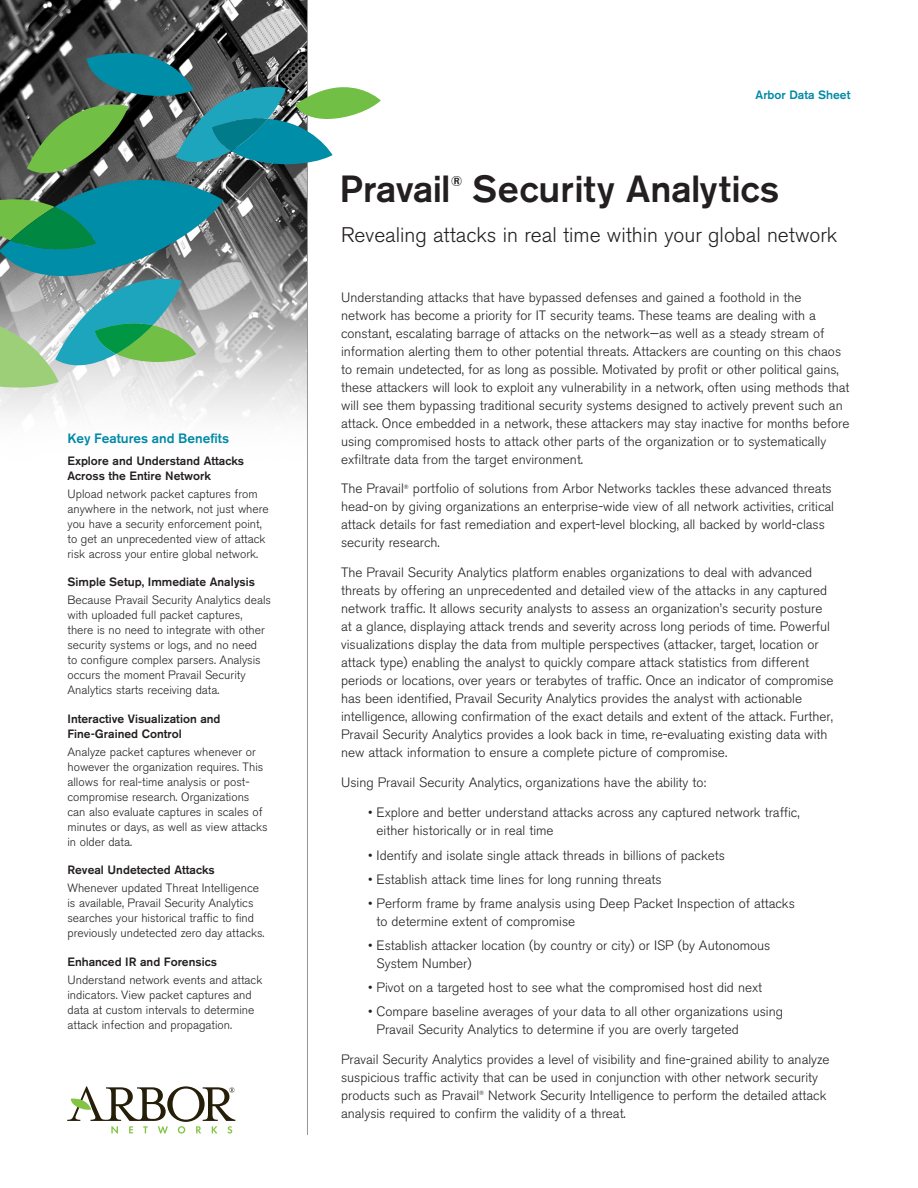
<style>
.page{position:relative;width:918px;height:1188px;background:#fff}
.page>*{position:absolute;margin:0;border:0;box-sizing:border-box;transform-origin:0 0}
.t1{font:500 37.5px "Akzidenz Grotesk BE";color:#231f20}
.t2{font:500 37.5px "Akzidenz Grotesk BE";letter-spacing:-.02em;color:#231f20}
.Subtitle{font:300 21px "Akzidenz Grotesk BE";color:#231f20}
.t3{font:500 14.1px "Akzidenz Grotesk BE";color:#231f20}
.body_copy{font:300 13.5px/18px "Akzidenz Grotesk BE";color:#231f20}
.body_copy_bullets{font:300 13.5px/18px "Akzidenz Grotesk BE";color:#231f20}
.Key_Feature{font:500 13.5px "Akzidenz Grotesk BE";color:#0089a5}
.sidebar_much_smaller{font:300 12px/15px "Akzidenz Grotesk BE";color:#231f20}
.Key_Feature_Head{font:500 12px/15px "Akzidenz Grotesk BE";color:#231f20}
.Arbor_Data_Sheet{font:500 12px "Akzidenz Grotesk BE";color:#0089a5}
</style>
<div class="page">
<img style="left:0;top:0;width:307px;height:419px">
<svg style="left:67px;top:1086px;width:168px;height:47px"></svg>
<hr style="left:307px;top:0;width:1px;height:1135px;background:#939598">
<svg style="left:27px;top:53px;width:354px;height:120px"></svg>
<svg style="left:0;top:180px;width:224px;height:208px"></svg>
<p class="Key_Feature" style="left:68px;top:430px;width:163px">Key Features and Benefits</p>
<p class="Key_Feature_Head" style="left:68px;top:453px;width:178px">Explore and Understand Attacks<br>Across the Entire Network</p>
<p class="sidebar_much_smaller" style="left:68px;top:486px;width:203px">Upload network packet captures from anywhere in the network, not just where you have a security enforcement point, to get an unprecedented view of attack risk across your entire global network.</p>
<p class="Key_Feature_Head" style="left:68px;top:574px;width:189px">Simple Setup, Immediate Analysis</p>
<p class="sidebar_much_smaller" style="left:68px;top:593px;width:205px">Because Pravail Security Analytics deals with uploaded full packet captures, there is no need to integrate with other security systems or logs, and no need<br>to configure complex parsers. Analysis occurs the moment Pravail Security Analytics starts receiving data.</p>
<p class="Key_Feature_Head" style="left:68px;top:711px;width:155px">Interactive Visualization and<br>Fine-Grained Control</p>
<p class="sidebar_much_smaller" style="left:68px;top:744px;width:202px">Analyze packet captures whenever or however the organization requires. This allows for real-time analysis or post&shy;compromise research. Organizations can also evaluate captures in scales of minutes or days, as well as view attacks in older data.</p>
<p class="Key_Feature_Head" style="left:68px;top:862px;width:149px">Reveal Undetected Attacks</p>
<p class="sidebar_much_smaller" style="left:68px;top:881px;width:199px">Whenever updated Threat Intelligence is available, Pravail Security Analytics searches your historical traffic to find previously undetected zero day attacks.</p>
<p class="Key_Feature_Head" style="left:68px;top:954px;width:151px">Enhanced IR and Forensics</p>
<p class="sidebar_much_smaller" style="left:68px;top:972px;width:196px">Understand network events and attack indicators. View packet captures and data at custom intervals to determine attack infection and propagation.</p>
<p class="Arbor_Data_Sheet" style="left:756px;top:87px;width:96px">Arbor Data Sheet</p>
<p class="t2" style="left:340px;top:166px;width:113px">Pravail</p>
<p class="t3" style="left:451px;top:172px;width:13px">®</p>
<p class="t1" style="left:472px;top:166px;width:309px">Security Analytics</p>
<p class="Subtitle" style="left:341px;top:223px;width:498px">Revealing attacks in real time within your global network</p>
<p class="body_copy" style="left:341px;top:288px;width:510px">Understanding attacks that have bypassed defenses and gained a foothold in the network has become a priority for IT security teams. These teams are dealing with a constant, escalating barrage of attacks on the network—as well as a steady stream of information alerting them to other potential threats. Attackers are counting on this chaos to remain undetected, for as long as possible. Motivated by profit or other political gains, these attackers will look to exploit any vulnerability in a network, often using methods that will see them bypassing traditional security systems designed to actively prevent such an attack. Once embedded in a network, these attackers may stay inactive for months before using compromised hosts to attack other parts of the organization or to systematically exfiltrate data from the target environment.</p>
<p class="body_copy" style="left:341px;top:480px;width:494px">The Pravail<sup>®</sup> portfolio of solutions from Arbor Networks tackles these advanced threats head-on by giving organizations an enterprise-wide view of all network activities, critical attack details for fast remediation and expert-level blocking, all backed by world-class security research.</p>
<p class="body_copy" style="left:341px;top:564px;width:494px">The Pravail Security Analytics platform enables organizations to deal with advanced threats by offering an unprecedented and detailed view of the attacks in any captured network traffic. It allows security analysts to assess an organization’s security posture at a glance, displaying attack trends and severity across long periods of time. Powerful visualizations display the data from multiple perspectives (attacker, target, location or attack type) enabling the analyst to quickly compare attack statistics from different periods or locations, over years or terabytes of traffic. Once an indicator of compromise has been identified, Pravail Security Analytics provides the analyst with actionable intelligence, allowing confirmation of the exact details and extent of the attack. Further, Pravail Security Analytics provides a look back in time, re-evaluating existing data with new attack information to ensure a complete picture of compromise.</p>
<p class="body_copy" style="left:341px;top:774px;width:367px">Using Pravail Security Analytics, organizations have the ability to:</p>
<p class="body_copy_bullets" style="left:377px;top:804px;width:425px;text-indent:-9px">• Explore and better understand attacks across any captured network traffic, either historically or in real time</p>
<p class="body_copy_bullets" style="left:368px;top:846px;width:358px">• Identify and isolate single attack threads in billions of packets</p>
<p class="body_copy_bullets" style="left:368px;top:870px;width:295px">• Establish attack time lines for long running threats</p>
<p class="body_copy_bullets" style="left:377px;top:894px;width:420px;text-indent:-9px">• Perform frame by frame analysis using Deep Packet Inspection of attacks to determine extent of compromise</p>
<p class="body_copy_bullets" style="left:377px;top:936px;width:395px;text-indent:-9px">• Establish attacker location (by country or city) or ISP (by Autonomous<br>System Number)</p>
<p class="body_copy_bullets" style="left:368px;top:978px;width:396px">• Pivot on a targeted host to see what the compromised host did next</p>
<p class="body_copy" style="left:377px;top:1002px;width:408px;text-indent:-9px">• Compare baseline averages of your data to all other organizations using<br>Pravail Security Analytics to determine if you are overly targeted</p>
<p class="body_copy" style="left:341px;top:1050px;width:490px">Pravail Security Analytics provides a level of visibility and fine-grained ability to analyze suspicious traffic activity that can be used in conjunction with other network security products such as Pravail<sup>®</sup> Network Security Intelligence to perform the detailed attack analysis required to confirm the validity of a threat.</p>
</div>
